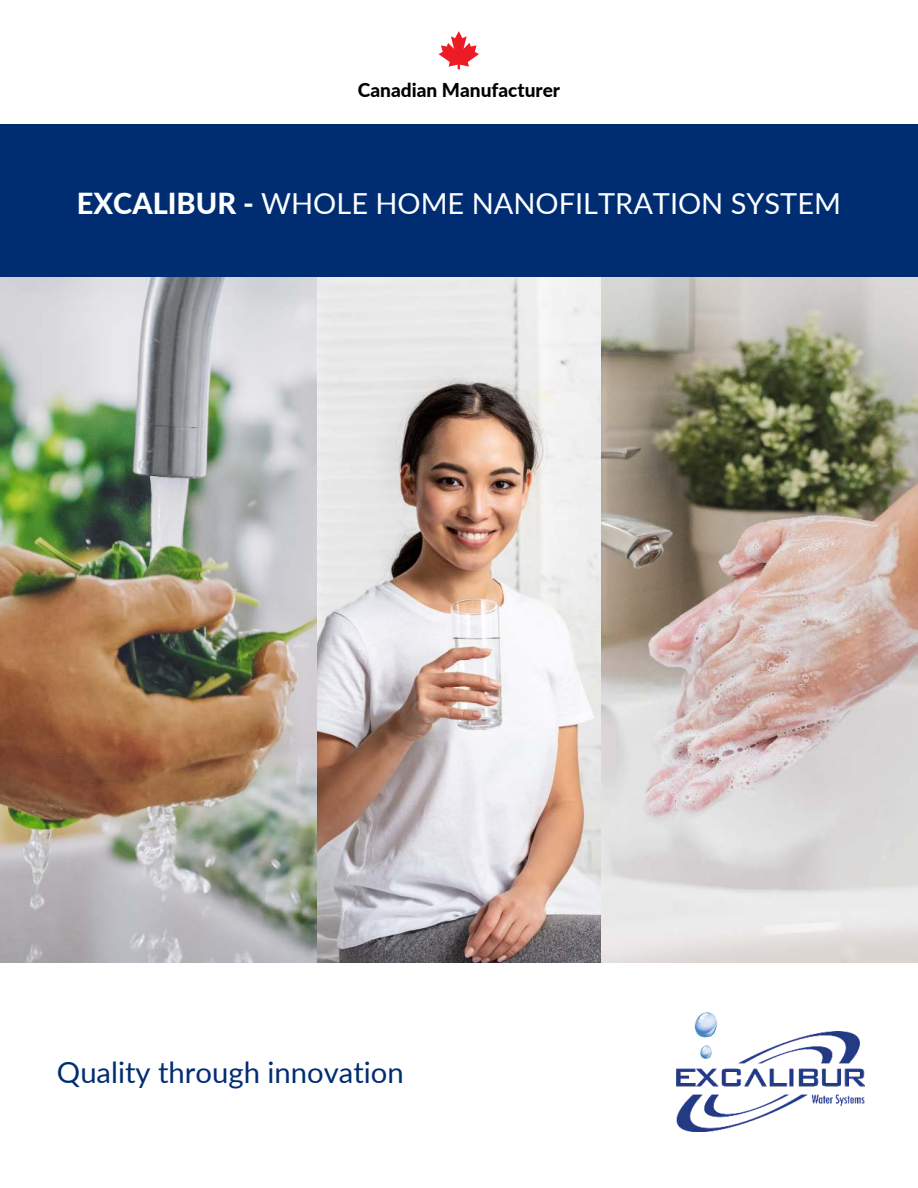
<style>
.page{position:relative;width:918px;height:1188px;background:#fff}
.page>*{position:absolute;margin:0;border:0;box-sizing:border-box;transform-origin:0 0}
.t1{font:29.25px "Lato";color:#002d72}
.t2{font:28.95px "Lato";color:#fdfeff}
.t3{font:800 19.05px "Lato";color:#000}
.s1{font-weight:800}
</style>
<div class="page">
<div style="left:0;top:124px;width:918px;height:153px;background:#002d72"></div>
<img style="left:676px;top:1013px;width:188px;height:118px">
<svg style="left:439px;top:31px;width:40px;height:38px"></svg>
<img style="left:0;top:277px;width:918px;height:685px">
<p class="t3" style="left:358px;top:76px;width:204px">Canadian Manufacturer</p>
<p class="t2" style="left:77px;top:182px;width:766px"><span class="s1">EXCALIBUR -</span> WHOLE HOME NANOFILTRATION SYSTEM</p>
<p class="t1" style="left:57px;top:1052px;width:348px">Quality through innovation</p>
</div>
